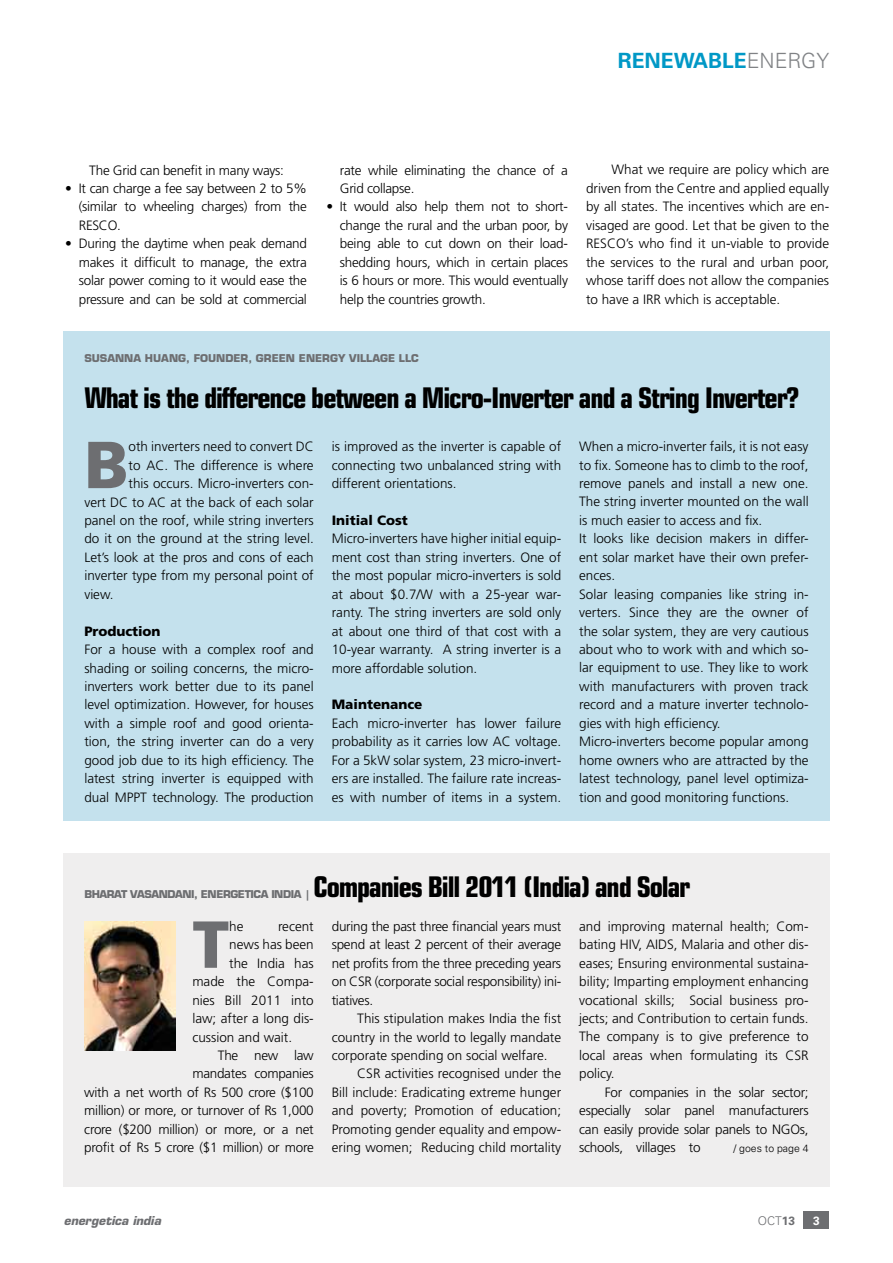
<style>
.page{position:relative;width:893px;height:1263px;background:#fff}
.page>*{position:absolute;margin:0;border:0;box-sizing:border-box;transform-origin:0 0}
.t1{font:900 66.3px "Frutiger";color:#6d6e71}
.t2{font:700 condensed 28.5px "Eurostile";letter-spacing:-.04em;color:#000}
.t3{font:700 21px "Univers";color:#0098c6}
.t4{font:300 13.5px/18.5px "Frutiger";color:#000;text-align:justify}
.t5{font:300 13.5px/18.5px "Frutiger";letter-spacing:-.02em;color:#000}
.t6{font:900 13.5px "Frutiger";color:#000}
.t7{font:italic 700 12px "Eurostile";color:#6d6e71}
.t8{font:300 12px "Univers";color:#6d6e71}
.t9{font:700 12px "Univers";color:#fff}
.t10{font:700 10.5px "Eurostile";color:#6d6e71}
.t11{font:700 10.5px "Eurostile";letter-spacing:-.04em;color:#6d6e71}
.t12{font:300 10.5px "Univers";color:#000}
.s1{font-weight:300;color:#808285}
.s2{font-weight:700}
</style>
<div class="page">
<div style="left:804px;top:1212px;width:25px;height:17px;background:#6d6e71"></div>
<div style="left:63px;top:331px;width:767px;height:489px;background:#c4e1ed"></div>
<div style="left:63px;top:853px;width:767px;height:333px;background:#efeeee"></div>
<img style="left:84px;top:922px;width:91px;height:129px">
<h3 class="t3" style="left:618px;top:48px;width:213px">RENEWABLE<span class="s1">ENERGY</span></h3>
<p class="t5" style="left:89px;top:161px;width:196px">The Grid can benefit in many ways:</p>
<p class="t4" style="left:79px;top:179px;width:230px;text-indent:-13px">• It can charge a fee say between 2 to 5% (similar to wheeling charges) from the RESCO.</p>
<p class="t4" style="left:79px;top:235px;width:230px;text-indent:-13px">• During the daytime when peak demand makes it difficult to manage, the extra solar power coming to it would ease the pressure and can be sold at commercial</p>
<p class="t5" style="left:340px;top:161px;width:230px">rate while eliminating the chance of a<br>Grid collapse.</p>
<p class="t4" style="left:340px;top:198px;width:230px;text-indent:-14px">• It would also help them not to short&shy;change the rural and the urban poor, by being able to cut down on their load&shy;shedding hours, which in certain places is 6 hours or more. This would eventually help the countries growth.</p>
<p class="t4" style="left:586px;top:161px;width:245px;text-indent:26px">What we require are policy which are driven from the Centre and applied equally by all states. The incentives which are en&shy;visaged are good. Let that be given to the RESCO’s who find it un-viable to provide the services to the rural and urban poor, whose tariff does not allow the companies to have a IRR which is acceptable.</p>
<p class="t10" style="left:84px;top:352px;width:336px">SUSANNA HUANG, FOUNDER, GREEN ENERGY VILLAGE LLC</p>
<h2 class="t2" style="left:84px;top:380px;width:716px">What is the difference between a Micro-Inverter and a String Inverter?</h2>
<h1 class="t1" style="left:84px;top:425px;width:46px">B</h1>
<p class="t4" style="left:129px;top:438px;width:187px">oth inverters need to convert DC</p>
<p class="t4" style="left:579px;top:437px;width:231px;text-align:left">When a micro-inverter fails, it is not easy to fix. Someone has to climb to the roof, remove panels and install a new one.<br>The string inverter mounted on the wall is much easier to access and fix.<br>It looks like decision makers in differ&shy;ent solar market have their own prefer&shy;ences.<br>Solar leasing companies like string in&shy;verters. Since they are the owner of the solar system, they are very cautious about who to work with and which so&shy;lar equipment to use. They like to work with manufacturers with proven track record and a mature inverter technolo&shy;gies with high efficiency.<br>Micro-inverters become popular among home owners who are attracted by the latest technology, panel level optimiza&shy;tion and good monitoring functions.</p>
<p class="t4" style="left:332px;top:437px;width:231px">is improved as the inverter is capable of connecting two unbalanced string with different orientations.</p>
<p class="t6" style="left:332px;top:512px;width:78px">Initial Cost</p>
<p class="t4" style="left:332px;top:530px;width:231px">Micro-inverters have higher initial equip&shy;ment cost than string inverters. One of the most popular micro-inverters is sold at about $0.7/W with a 25-year war&shy;ranty. The string inverters are sold only at about one third of that cost with a 10-year warranty. A string inverter is a more affordable solution.</p>
<p class="t6" style="left:332px;top:696px;width:92px">Maintenance</p>
<p class="t4" style="left:332px;top:714px;width:231px">Each micro-inverter has lower failure probability as it carries low AC voltage.<br>For a 5kW solar system, 23 micro-invert&shy;ers are installed. The failure rate increas&shy;es with number of items in a system.</p>
<p class="t4" style="left:129px;top:456px;width:187px">to AC. The difference is where</p>
<p class="t4" style="left:129px;top:474px;width:187px">this occurs. Micro-inverters con-</p>
<p class="t4" style="left:84px;top:493px;width:231px">vert DC to AC at the back of each solar</p>
<p class="t4" style="left:84px;top:511px;width:231px">panel on the roof, while string inverters</p>
<p class="t4" style="left:84px;top:530px;width:231px">do it on the ground at the string level.</p>
<p class="t4" style="left:84px;top:548px;width:231px">Let’s look at the pros and cons of each</p>
<p class="t4" style="left:84px;top:567px;width:231px">inverter type from my personal point of</p>
<p class="t4" style="left:84px;top:585px;width:31px">view.</p>
<p class="t6" style="left:84px;top:623px;width:78px">Production</p>
<p class="t4" style="left:84px;top:640px;width:231px">For a house with a complex roof and shading or soiling concerns, the micro&shy;inverters work better due to its panel level optimization. However, for houses with a simple roof and good orienta&shy;tion, the string inverter can do a very good job due to its high efficiency. The latest string inverter is equipped with dual MPPT technology. The production</p>
<h2 class="t2" style="left:314px;top:869px;width:378px">Companies Bill 2011 (India) and Solar</h2>
<p class="t11" style="left:84px;top:888px;width:228px">BHARAT VASANDANI, ENERGETICA INDIA |</p>
<h1 class="t1" style="left:192px;top:904px;width:38px">T</h1>
<p class="t4" style="left:229px;top:917px;width:16px">he</p>
<p class="t4" style="left:278px;top:917px;width:37px">recent</p>
<p class="t4" style="left:229px;top:936px;width:86px">news has been</p>
<p class="t4" style="left:229px;top:954px;width:86px">the India has</p>
<p class="t4" style="left:192px;top:972px;width:123px">made the Compa-</p>
<p class="t4" style="left:192px;top:991px;width:123px">nies Bill 2011 into</p>
<p class="t4" style="left:192px;top:1009px;width:123px">law; after a long dis-</p>
<p class="t4" style="left:192px;top:1028px;width:101px">cussion and wait.</p>
<p class="t5" style="left:218px;top:1046px;width:97px">The new law</p>
<p class="t5" style="left:192px;top:1065px;width:123px">mandates companies</p>
<p class="t5" style="left:84px;top:1083px;width:231px">with a net worth of Rs 500 crore ($100</p>
<p class="t5" style="left:84px;top:1101px;width:231px">million) or more, or turnover of Rs 1,000</p>
<p class="t5" style="left:84px;top:1120px;width:231px">crore ($200 million) or more, or a net</p>
<p class="t5" style="left:84px;top:1138px;width:231px">profit of Rs 5 crore ($1 million) or more</p>
<p class="t4" style="left:332px;top:917px;width:231px">during the past three financial years must spend at least 2 percent of their average net profits from the three preceding years on CSR (corporate social responsibility) ini&shy;tiatives.</p>
<p class="t4" style="left:332px;top:1009px;width:231px;text-indent:26px">This stipulation makes India the fist country in the world to legally mandate corporate spending on social welfare.</p>
<p class="t4" style="left:332px;top:1065px;width:231px;text-indent:26px">CSR activities recognised under the Bill include: Eradicating extreme hunger and poverty; Promotion of education; Promoting gender equality and empow&shy;ering women; Reducing child mortality</p>
<p class="t4" style="left:579px;top:917px;width:231px">and improving maternal health; Com&shy;bating HIV, AIDS, Malaria and other dis&shy;eases; Ensuring environmental sustaina&shy;bility; Imparting employment enhancing vocational skills; Social business pro&shy;jects; and Contribution to certain funds.<br>The company is to give preference to local areas when formulating its CSR policy.</p>
<p class="t4" style="left:579px;top:1083px;width:231px;text-indent:26px">For companies in the solar sector; especially solar panel manufacturers can easily provide solar panels to NGOs, schools, villages to</p>
<p class="t12" style="left:733px;top:1142px;width:77px">/ goes to page 4</p>
<p class="t7" style="left:64px;top:1213px;width:99px">energetica india</p>
<p class="t8" style="left:758px;top:1214px;width:39px">OCT<span class="s2">13</span></p>
<p class="t9" style="left:813px;top:1214px;width:8px">3</p>
</div>
